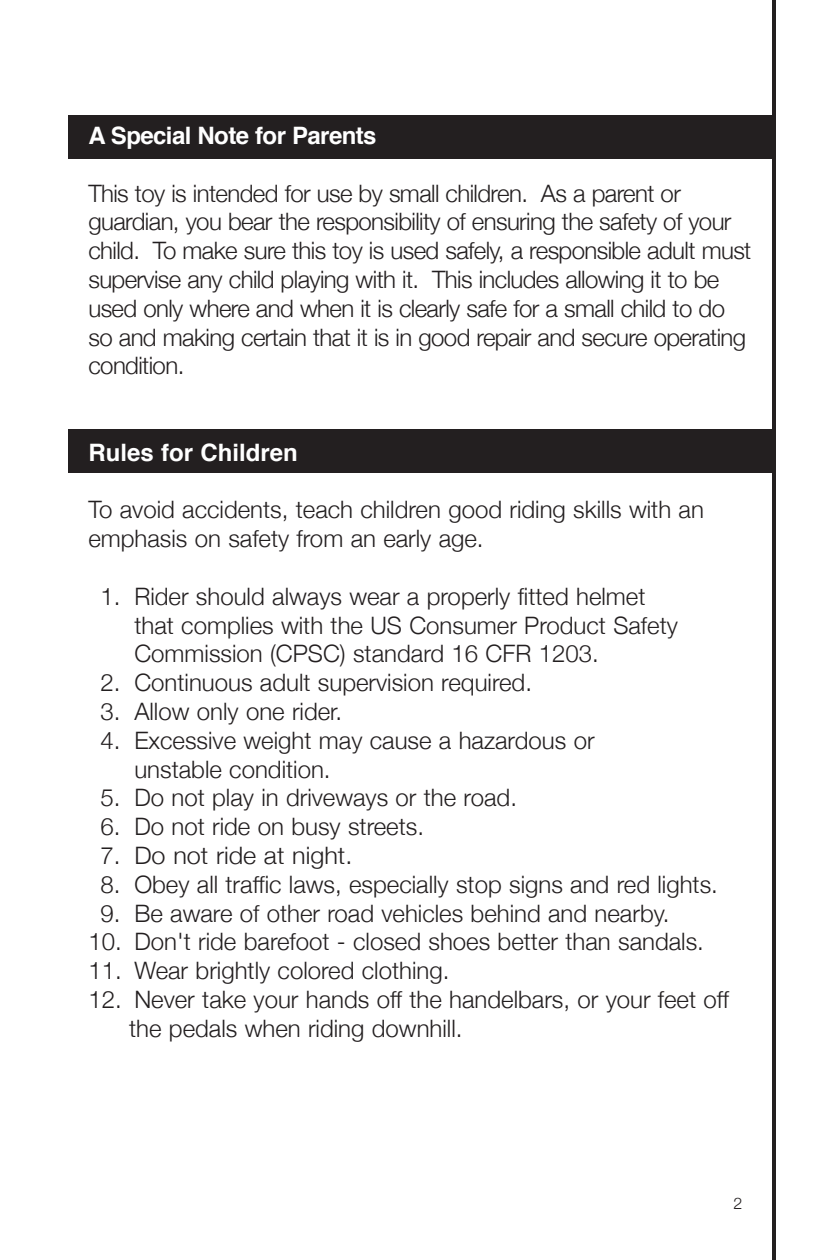
<style>
.page{position:relative;width:828px;height:1260px;background:#fff}
.page>*{position:absolute;margin:0;border:0;box-sizing:border-box;transform-origin:0 0}
.t1{font:300 24px/28.8px "Helvetica Neue";color:#231f20}
.t2{font:300 24px/28.8px "Helvetica Neue";letter-spacing:-.025em;color:#231f20}
.Section_Titles{font:700 24px "Helvetica";letter-spacing:-.025em;color:#fff}
.Section_Titles-2{font:700 24px "Helvetica";color:#fff}
.t3{font:300 16px "Helvetica Neue";color:#231f20}
</style>
<div class="page">
<div style="left:68px;top:115px;width:706px;height:43px;background:#231f20"></div>
<div style="left:68px;top:429px;width:706px;height:43px;background:#231f20"></div>
<hr style="left:772px;top:0;width:4px;height:1260px;background:#231f20">
<p class="Section_Titles" style="left:88px;top:116px;width:290px">A Special Note for Parents</p>
<p class="t2" style="left:88px;top:177px;width:665px">This toy is intended for use by small children. As a parent or guardian, you bear the responsibility of ensuring the safety of your child. To make sure this toy is used safely, a responsible adult must supervise any child playing with it. This includes allowing it to be used only where and when it is clearly safe for a small child to do so and making certain that it is in good repair and secure operating condition.</p>
<p class="Section_Titles-2" style="left:88px;top:433px;width:211px">Rules for Children</p>
<p class="t1" style="left:88px;top:494px;width:617px">To avoid accidents, teach children good riding skills with an emphasis on safety from an early age.</p>
<p class="t1" style="left:134px;top:580px;width:545px;text-indent:-34px">1. Rider should always wear a properly fitted helmet that complies with the US Consumer Product Safety<br>Commission (CPSC) standard 16 CFR 1203.</p>
<p class="t1" style="left:100px;top:667px;width:433px">2. Continuous adult supervision required.</p>
<p class="t1" style="left:100px;top:695px;width:243px">3. Allow only one rider.</p>
<p class="t1" style="left:134px;top:724px;width:462px;text-indent:-34px">4. Excessive weight may cause a hazardous or unstable condition.</p>
<p class="t1" style="left:100px;top:782px;width:418px">5. Do not play in driveways or the road.</p>
<p class="t1" style="left:100px;top:811px;width:325px">6. Do not ride on busy streets.</p>
<p class="t1" style="left:100px;top:839px;width:254px">7. Do not ride at night.</p>
<p class="t1" style="left:100px;top:868px;width:619px">8. Obey all traffic laws, especially stop signs and red lights.</p>
<p class="t1" style="left:100px;top:897px;width:570px">9. Be aware of other road vehicles behind and nearby.</p>
<p class="t1" style="left:88px;top:926px;width:617px">10. Don't ride barefoot - closed shoes better than sandals.</p>
<p class="t1" style="left:88px;top:955px;width:363px">11. Wear brightly colored clothing.</p>
<p class="t1" style="left:129px;top:983px;width:601px;text-indent:-41px">12. Never take your hands off the handelbars, or your feet off the pedals when riding downhill.</p>
<p class="t3" style="left:734px;top:1190px;width:10px">2</p>
</div>
